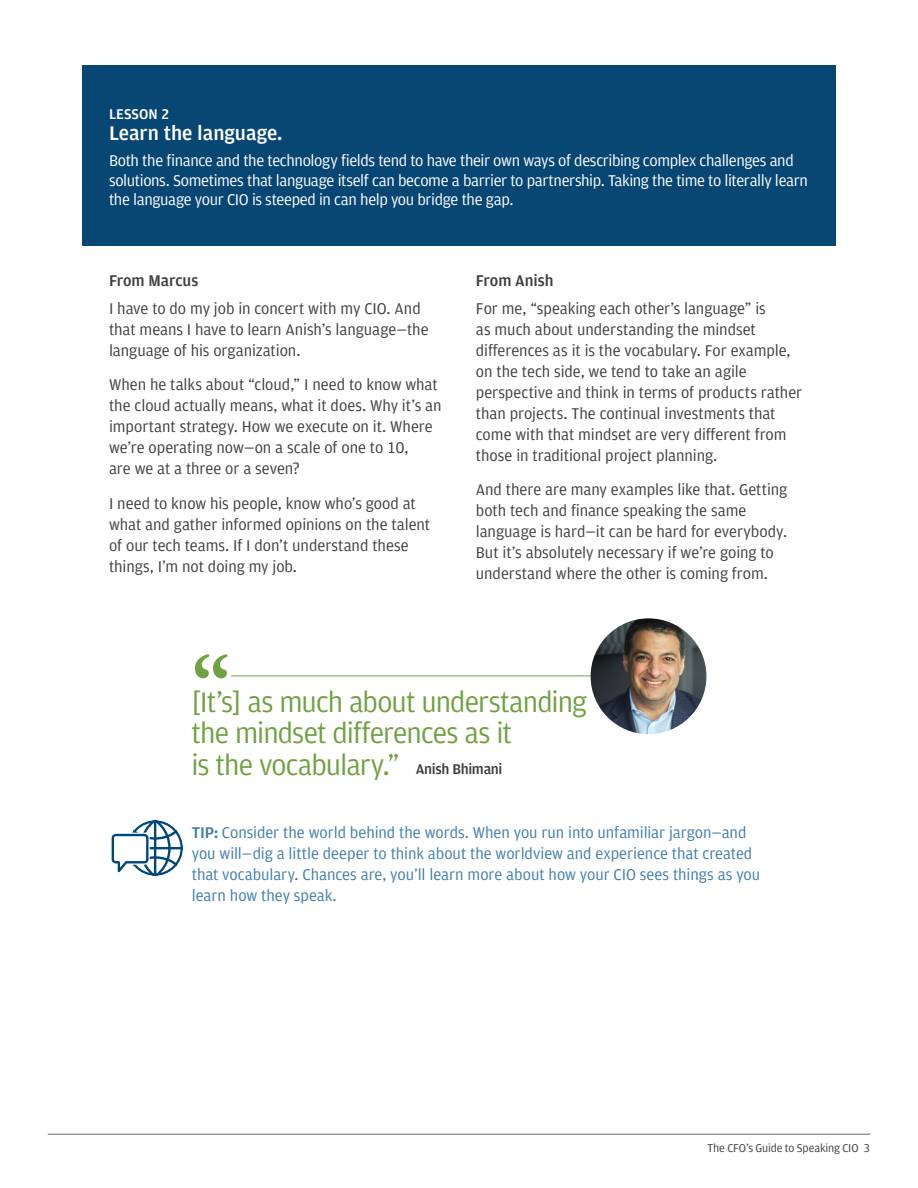
<style>
.page{position:relative;width:918px;height:1188px;background:#fff}
.page>*{position:absolute;margin:0;border:0;box-sizing:border-box;transform-origin:0 0}
.t1{font:700 82.8px "Adobe Garamond Pro";color:#71a141}
.p_body{font:30px/31.5px "Amplitude TF";letter-spacing:-.03em;color:#71a141}
.p_h4{font:700 21px "Amplitude TF";color:#fff}
.p_body_intro{font:16.5px/21px "Amplitude TF";letter-spacing:-.005em;color:#3e3e3f}
.p_body_intro_rev{font:16.5px/19.5px "Amplitude TF";letter-spacing:-.025em;color:#fff}
.p_body_intro-2{font:16.5px/21px "Amplitude TF";letter-spacing:-.005em;color:#3f7cae}
.p_body_intro_bold{font:700 16.5px "Amplitude TF";letter-spacing:-.005em;color:#3e3e3f}
.p_body_bold{font:700 15px "Amplitude TF";letter-spacing:-.02em;color:#3e3e3f}
.p_h4-2{font:700 15px "Amplitude TF";color:#fff}
.t2{font:12px "Amplitude TF";letter-spacing:-.01em;color:#3e3e3f}
.s1{font-weight:700}
</style>
<div class="page">
<hr style="left:48px;top:1134px;width:822px;height:1px;background:#63656a">
<div style="left:82px;top:66px;width:754px;height:180px;background:#084774"></div>
<hr style="left:231px;top:676px;width:396px;height:1px;background:#71a141">
<img style="left:591px;top:618px;width:115px;height:116px;border-radius:58px">
<svg style="left:111px;top:820px;width:72px;height:56px"></svg>
<p class="p_h4-2" style="left:109px;top:105px;width:62px">LESSON 2</p>
<p class="p_h4" style="left:109px;top:121px;width:175px">Learn the language.</p>
<p class="p_body_intro_rev" style="left:109px;top:151px;width:700px">Both the finance and the technology fields tend to have their own ways of describing complex challenges and solutions. Sometimes that language itself can become a barrier to partnership. Taking the time to literally learn the language your CIO is steeped in can help you bridge the gap.</p>
<p class="p_body_intro_bold" style="left:109px;top:271px;width:91px">From Marcus</p>
<p class="p_body_intro" style="left:109px;top:298px;width:321px">I have to do my job in concert with my CIO. And that means I have to learn Anish’s language—the language of his organization.</p>
<p class="p_body_intro" style="left:109px;top:375px;width:334px">When he talks about “cloud,” I need to know what the cloud actually means, what it does. Why it’s an important strategy. How we execute on it. Where we’re operating now—on a scale of one to 10,<br>are we at a three or a seven?</p>
<p class="p_body_intro" style="left:109px;top:493px;width:323px">I need to know his people, know who’s good at what and gather informed opinions on the talent of our tech teams. If I don’t understand these things, I’m not doing my job.</p>
<p class="p_body_intro_bold" style="left:476px;top:272px;width:79px">From Anish</p>
<p class="p_body_intro" style="left:476px;top:298px;width:328px">For me, “speaking each other’s language” is<br>as much about understanding the mindset differences as it is the vocabulary. For example, on the tech side, we tend to take an agile perspective and think in terms of products rather than projects. The continual investments that come with that mindset are very different from those in traditional project planning.</p>
<p class="p_body_intro" style="left:476px;top:480px;width:313px">And there are many examples like that. Getting both tech and finance speaking the same language is hard—it can be hard for everybody.<br>But it’s absolutely necessary if we’re going to understand where the other is coming from.</p>
<p class="t1" style="left:192px;top:638px;width:41px">“</p>
<p class="p_body" style="left:192px;top:686px;width:397px">[It’s] as much about understanding the mindset differences as it<br>is the vocabulary.”</p>
<p class="p_body_bold" style="left:416px;top:761px;width:88px">Anish Bhimani</p>
<p class="p_body_intro-2" style="left:192px;top:822px;width:570px"><span class="s1">TIP:</span> Consider the world behind the words. When you run into unfamiliar jargon—and you will—dig a little deeper to think about the worldview and experience that created that vocabulary. Chances are, you’ll learn more about how your CIO sees things as you learn how they speak.</p>
<p class="t2" style="left:708px;top:1142px;width:164px">The CFO’s Guide to Speaking CIO 3</p>
</div>
